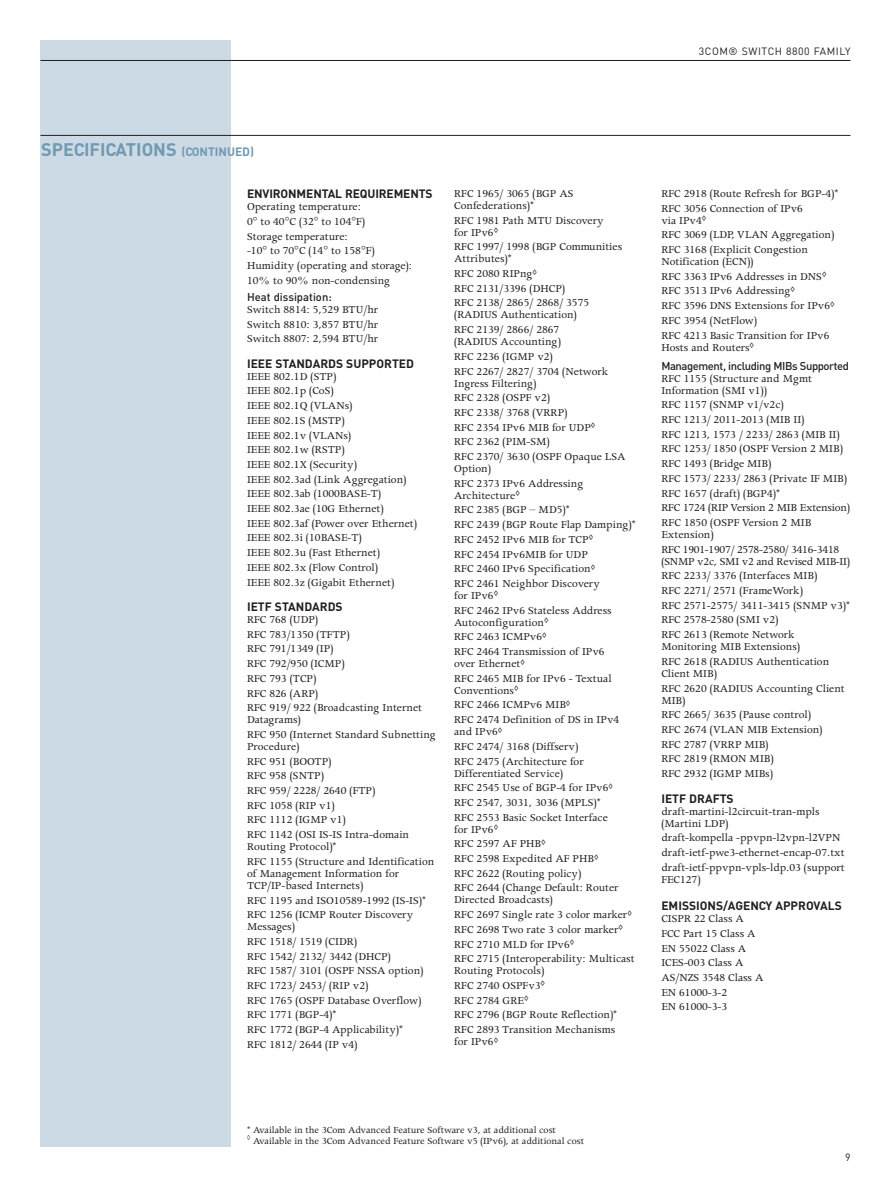
<style>
.page{position:relative;width:891px;height:1188px;background:#fff}
.page>*{position:absolute;margin:0;border:0;box-sizing:border-box;transform-origin:0 0}
.t1{font:700 18px "DIN";color:#7199b1}
.t2{font:12px/14.7px "Apollo";color:#231f20}
.t3{font:700 12px "DIN";color:#231f20}
.t4{font:12px/14.7px "Apollo";letter-spacing:-.02em;color:#231f20}
.t5{font:500 11.25px "DIN";letter-spacing:-.035em;color:#231f20}
.t6{font:500 11.25px "DIN";color:#231f20}
.t7{font:10.5px/11.2px "Apollo";color:#231f20}
.t8{font:10.5px "DIN";letter-spacing:.05em;color:#231f20}
.s1{font-size:12px}
</style>
<div class="page">
<div style="left:40px;top:40px;width:191px;height:1108px;background:#ccdae5"></div>
<hr style="left:40px;top:135px;width:810px;height:1px;background:#231f20">
<hr style="left:40px;top:60px;width:810px;height:1px;background:#231f20">
<p class="t8" style="left:699px;top:45px;width:153px">3COM® SWITCH 8800 FAMILY</p>
<h1 class="t1" style="left:41px;top:139px;width:215px">SPECIFICATIONS <span class="s1">(CONTINUED)</span></h1>
<p class="t3" style="left:247px;top:187px;width:187px">ENVIRONMENTAL REQUIREMENTS</p>
<p class="t2" style="left:247px;top:201px;width:167px">Operating temperature:<br>0° to 40°C (32° to 104°F)<br>Storage temperature:<br>-10° to 70°C (14° to 158°F)<br>Humidity (operating and storage):<br>10% to 90% non-condensing</p>
<p class="t6" style="left:247px;top:290px;width:86px">Heat dissipation:</p>
<p class="t2" style="left:247px;top:303px;width:133px;text-align:justify">Switch 8814: 5,529 BTU/hr Switch 8810: 3,857 BTU/hr Switch 8807: 2,594 BTU/hr</p>
<p class="t3" style="left:247px;top:356px;width:169px">IEEE STANDARDS SUPPORTED</p>
<p class="t2" style="left:247px;top:370px;width:172px">IEEE 802.1D (STP)<br>IEEE 802.1p (CoS)<br>IEEE 802.1Q (VLANs)<br>IEEE 802.1S (MSTP)<br>IEEE 802.1v (VLANs)<br>IEEE 802.1w (RSTP)<br>IEEE 802.1X (Security)<br>IEEE 802.3ad (Link Aggregation)<br>IEEE 802.3ab (1000BASE-T)<br>IEEE 802.3ae (10G Ethernet)<br>IEEE 802.3af (Power over Ethernet)<br>IEEE 802.3i (10BASE-T)<br>IEEE 802.3u (Fast Ethernet)<br>IEEE 802.3x (Flow Control)<br>IEEE 802.3z (Gigabit Ethernet)</p>
<p class="t3" style="left:247px;top:600px;width:97px">IETF STANDARDS</p>
<p class="t2" style="left:247px;top:613px;width:176px">RFC 768 (UDP)<br>RFC 783/1350 (TFTP)<br>RFC 791/1349 (IP)<br>RFC 792/950 (ICMP)<br>RFC 793 (TCP)<br>RFC 826 (ARP)<br>RFC 919/ 922 (Broadcasting Internet</p>
<p class="t2" style="left:247px;top:714px;width:190px">Datagrams)<br>RFC 950 (Internet Standard Subnetting</p>
<p class="t2" style="left:247px;top:740px;width:164px">Procedure)<br>RFC 951 (BOOTP)<br>RFC 958 (SNTP)<br>RFC 959/ 2228/ 2640 (FTP)<br>RFC 1058 (RIP v1)<br>RFC 1112 (IGMP v1)<br>RFC 1142 (OSI IS-IS Intra-domain</p>
<p class="t2" style="left:247px;top:841px;width:189px">Routing Protocol)*<br>RFC 1155 (Structure and Identification</p>
<p class="t2" style="left:247px;top:869px;width:154px;line-height:12px">of Management Information for<br>TCP/IP-based Internets)</p>
<p class="t2" style="left:247px;top:894px;width:181px">RFC 1195 and ISO10589-1992 (IS-IS)*<br>RFC 1256 (ICMP Router Discovery</p>
<p class="t2" style="left:247px;top:921px;width:178px">Messages)<br>RFC 1518/ 1519 (CIDR)<br>RFC 1542/ 2132/ 3442 (DHCP)<br>RFC 1587/ 3101 (OSPF NSSA option)<br>RFC 1723/ 2453/ (RIP v2)<br>RFC 1765 (OSPF Database Overflow)<br>RFC 1771 (BGP-4)*<br>RFC 1772 (BGP-4 Applicability)*<br>RFC 1812/ 2644 (IP v4)</p>
<p class="t2" style="left:454px;top:189px;width:121px;line-height:12px">RFC 1965/ 3065 (BGP AS<br>Confederations)*</p>
<p class="t2" style="left:454px;top:215px;width:151px;line-height:12px">RFC 1981 Path MTU Discovery for IPv6<sup>-</sup></p>
<p class="t2" style="left:454px;top:242px;width:170px;line-height:12px">RFC 1997/ 1998 (BGP Communities<br>Attributes)*</p>
<p class="t2" style="left:454px;top:267px;width:136px">RFC 2080 RIPng<sup>-<br></sup>RFC 2131/3396 (DHCP)<br>RFC 2138/ 2865/ 2868/ 3575</p>
<p class="t2" style="left:454px;top:309px;width:124px">(RADIUS Authentication)<br>RFC 2139/ 2866/ 2867</p>
<p class="t2" style="left:454px;top:336px;width:156px">(RADIUS Accounting)<br>RFC 2236 (IGMP v2)<br>RFC 2267/ 2827/ 3704 (Network</p>
<p class="t2" style="left:454px;top:377px;width:173px">Ingress Filtering)<br>RFC 2328 (OSPF v2)<br>RFC 2338/ 3768 (VRRP)<br>RFC 2354 IPv6 MIB for UDP<sup>-<br></sup>RFC 2362 (PIM-SM)<br>RFC 2370/ 3630 (OSPF Opaque LSA</p>
<p class="t2" style="left:454px;top:462px;width:131px">Option)<br>RFC 2373 IPv6 Addressing</p>
<p class="t2" style="left:454px;top:489px;width:183px">Architecture<sup>-<br></sup>RFC 2385 (BGP – MD5)*<br>RFC 2439 (BGP Route Flap Damping)*<br>RFC 2452 IPv6 MIB for TCP<sup>-<br></sup>RFC 2454 IPv6MIB for UDP<br>RFC 2460 IPv6 Specification<sup>-<br></sup>RFC 2461 Neighbor Discovery</p>
<p class="t2" style="left:454px;top:589px;width:159px">for IPv6<sup>-<br></sup>RFC 2462 IPv6 Stateless Address</p>
<p class="t2" style="left:454px;top:616px;width:152px">Autoconfiguration<sup>-<br></sup>RFC 2463 ICMPv6<sup>-<br></sup>RFC 2464 Transmission of IPv6</p>
<p class="t2" style="left:454px;top:657px;width:159px">over Ethernet<sup>-<br></sup>RFC 2465 MIB for IPv6 - Textual</p>
<p class="t2" style="left:454px;top:684px;width:167px">Conventions<sup>-<br></sup>RFC 2466 ICMPv6 MIB<sup>-<br></sup>RFC 2474 Definition of DS in IPv4</p>
<p class="t2" style="left:454px;top:726px;width:131px">and IPv6<sup>-<br></sup>RFC 2474/ 3168 (Diffserv)<br>RFC 2475 (Architecture for</p>
<p class="t2" style="left:454px;top:767px;width:160px">Differentiated Service)<br>RFC 2545 Use of BGP-4 for IPv6<sup>-<br></sup>RFC 2547, 3031, 3036 (MPLS)*<br>RFC 2553 Basic Socket Interface</p>
<p class="t2" style="left:454px;top:823px;width:166px">for IPv6<sup>-<br></sup>RFC 2597 AF PHB<sup>-<br></sup>RFC 2598 Expedited AF PHB<sup>-<br></sup>RFC 2622 (Routing policy)<br>RFC 2644 (Change Default: Router</p>
<p class="t2" style="left:454px;top:894px;width:182px">Directed Broadcasts)<br>RFC 2697 Single rate 3 color marker<sup>-<br></sup>RFC 2698 Two rate 3 color marker<sup>-<br></sup>RFC 2710 MLD for IPv6<sup>-<br></sup>RFC 2715 (Interoperability: Multicast</p>
<p class="t2" style="left:454px;top:965px;width:164px">Routing Protocols)<br>RFC 2740 OSPFv3<sup>-<br></sup>RFC 2784 GRE<sup>-<br></sup>RFC 2796 (BGP Route Reflection)*<br>RFC 2893 Transition Mechanisms</p>
<p class="t2" style="left:454px;top:1035px;width:46px">for IPv6<sup>-</sup></p>
<p class="t2" style="left:661px;top:187px;width:178px">RFC 2918 (Route Refresh for BGP-4)*<br>RFC 3056 Connection of IPv6</p>
<p class="t2" style="left:661px;top:214px;width:175px">via IPv4<sup>-<br></sup>RFC 3069 (LDP, VLAN Aggregation)<br>RFC 3168 (Explicit Congestion</p>
<p class="t2" style="left:661px;top:255px;width:175px">Notification (ECN))<br>RFC 3363 IPv6 Addresses in DNS<sup>-<br></sup>RFC 3513 IPv6 Addressing<sup>-<br></sup>RFC 3596 DNS Extensions for IPv6<sup>-<br></sup>RFC 3954 (NetFlow)<br>RFC 4213 Basic Transition for IPv6</p>
<p class="t2" style="left:661px;top:341px;width:94px">Hosts and Routers<sup>-</sup></p>
<p class="t5" style="left:661px;top:359px;width:189px">Management, including MIBs Supported</p>
<p class="t2" style="left:661px;top:373px;width:152px;line-height:12px">RFC 1155 (Structure and Mgmt<br>Information (SMI v1))</p>
<p class="t2" style="left:661px;top:399px;width:190px">RFC 1157 (SNMP v1/v2c)<br>RFC 1213/ 2011-2013 (MIB II)<br>RFC 1213, 1573 / 2233/ 2863 (MIB II)<br>RFC 1253/ 1850 (OSPF Version 2 MIB)<br>RFC 1493 (Bridge MIB)<br>RFC 1573/ 2233/ 2863 (Private IF MIB)<br>RFC 1657 (draft) (BGP4)*<br>RFC 1724 (RIP Version 2 MIB Extension)<br>RFC 1850 (OSPF Version 2 MIB</p>
<p class="t4" style="left:661px;top:528px;width:179px">Extension)<br>RFC 1901-1907/ 2578-2580/ 3416-3418</p>
<p class="t2" style="left:661px;top:555px;width:190px">(SNMP v2c, SMI v2 and Revised MIB-II)<br>RFC 2233/ 3376 (Interfaces MIB)<br>RFC 2271/ 2571 (FrameWork)<br>RFC 2571-2575/ 3411-3415 (SNMP v3)*<br>RFC 2578-2580 (SMI v2)<br>RFC 2613 (Remote Network</p>
<p class="t2" style="left:661px;top:641px;width:169px">Monitoring MIB Extensions)<br>RFC 2618 (RADIUS Authentication</p>
<p class="t2" style="left:661px;top:667px;width:185px">Client MIB)<br>RFC 2620 (RADIUS Accounting Client</p>
<p class="t2" style="left:661px;top:694px;width:163px">MIB)<br>RFC 2665/ 3635 (Pause control)<br>RFC 2674 (VLAN MIB Extension)<br>RFC 2787 (VRRP MIB)<br>RFC 2819 (RMON MIB)<br>RFC 2932 (IGMP MIBs)</p>
<p class="t3" style="left:661px;top:791px;width:74px">IETF DRAFTS</p>
<p class="t2" style="left:661px;top:806px;width:160px;line-height:12px">draft-martini-l2circuit-tran-mpls (Martini LDP)</p>
<p class="t2" style="left:661px;top:832px;width:185px">draft-kompella -ppvpn-l2vpn-l2VPN draft-ietf-pwe3-ethernet-encap-07.txt draft-ietf-ppvpn-vpls-ldp.03 (support</p>
<p class="t2" style="left:661px;top:873px;width:41px">FEC127)</p>
<p class="t3" style="left:661px;top:899px;width:182px">EMISSIONS/AGENCY APPROVALS</p>
<p class="t2" style="left:661px;top:913px;width:104px">CISPR 22 Class A<br>FCC Part 15 Class A<br>EN 55022 Class A<br>ICES-003 Class A<br>AS/NZS 3548 Class A<br>EN 61000-3-2<br>EN 61000-3-3</p>
<p class="t7" style="left:247px;top:1125px;width:339px">* Available in the 3Com Advanced Feature Software v3, at additional cost<br>◊ Available in the 3Com Advanced Feature Software v5 (IPv6), at additional cost</p>
<p class="t8" style="left:845px;top:1151px;width:7px">9</p>
</div>
